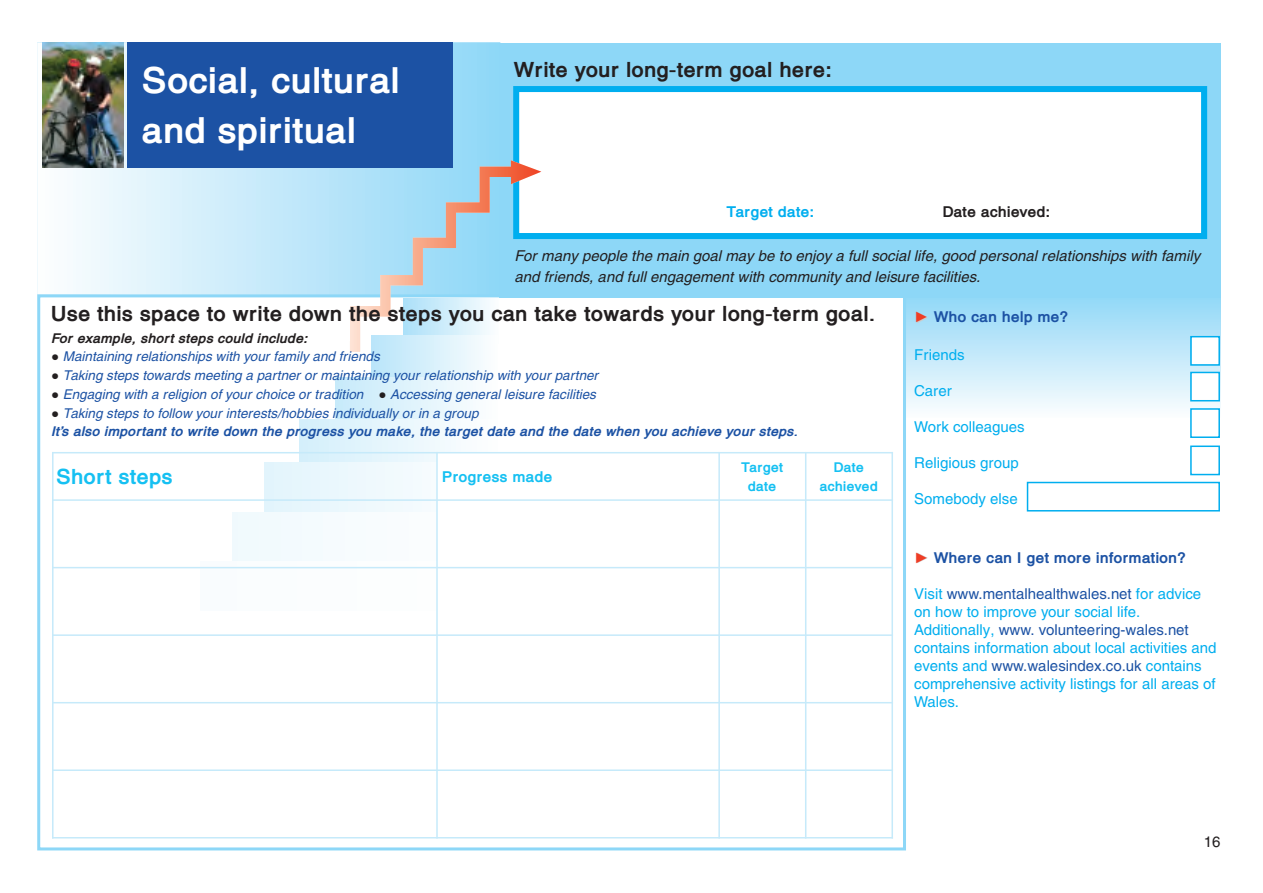
<style>
.page{position:relative;width:1263px;height:893px;background:#fff}
.page>*{position:absolute;margin:0;border:0;box-sizing:border-box;transform-origin:0 0}
.t1{font:700 36px/49.7px "Heledd";color:#fff}
.t2{font:700 21px "Heledd";color:#231f20}
.t3{font:700 21px "Heledd";color:#15c0f2}
.t4{font:15px/18px "Heledd";color:#00aeef}
.t5{font:italic 15px/20.9px "Heledd";color:#231f20}
.t6{font:700 15px "Heledd";color:#1c52a4}
.t7{font:700 15px "Heledd";color:#231f20}
.t8{font:700 15px "Heledd";color:#15c0f2}
.t9{font:700 15px "Heledd";color:#00aeef}
.t10{font:15px "Heledd";color:#231f20}
.t11{font:italic 13.5px "Heledd";color:#1c52a4}
.t12{font:italic 700 13.5px/18.8px "Heledd";color:#1c52a4}
.t13{font:italic 700 13.5px "Heledd";color:#231f20}
.t14{font:700 13.5px/18.6px "Heledd";color:#15c0f2;text-align:center}
.s1{font-family:"Arial";font-style:normal;color:#231f20}
.s2{font-family:"Arial";font-weight:400;font-style:normal;color:#231f20}
.s3{font-weight:400}
.s4{font-family:"Arial";font-weight:400;color:#ccc}
.s5{color:#1c52a4}
</style>
<div class="page">
<div style="left:904px;top:294px;width:316px;height:123px;background:linear-gradient(to bottom,#8fd7f7,#fbfdfe)"></div>
<svg style="left:37px;top:43px;width:462px;height:251px"></svg>
<div style="left:499px;top:43px;width:721px;height:254px;background:#8dd7f7"></div>
<div style="left:519px;top:92px;width:682px;height:141px;background:#fff"></div>
<div style="left:513px;top:86px;width:694px;height:153px;border:6px solid #00aeef"></div>
<div style="left:371px;top:335px;width:127px;height:45px;background:linear-gradient(to right,#b8e5f9,#fdfefe)"></div>
<div style="left:335px;top:377px;width:163px;height:45px;background:linear-gradient(to right,#c6eafa,#fdfefe)"></div>
<div style="left:299px;top:419px;width:199px;height:45px;background:linear-gradient(to right,#d3effb,#fdfefe)"></div>
<div style="left:265px;top:463px;width:233px;height:49px;background:#edf8fd"></div>
<div style="left:233px;top:513px;width:268px;height:49px;background:#f6fbfe"></div>
<div style="left:201px;top:562px;width:303px;height:49px;background:#fbfdfe"></div>
<svg style="left:350px;top:160px;width:191px;height:192px"></svg>
<div style="left:1192px;top:337px;width:26px;height:27px;background:#fff"></div>
<div style="left:1190px;top:336px;width:30px;height:30px;border:2px solid #00aeef"></div>
<div style="left:1192px;top:373px;width:26px;height:27px;background:#fff"></div>
<div style="left:1190px;top:372px;width:30px;height:29px;border:2px solid #00aeef"></div>
<div style="left:1192px;top:410px;width:26px;height:26px;background:#fff"></div>
<div style="left:1190px;top:408px;width:30px;height:30px;border:2px solid #00aeef"></div>
<div style="left:1190px;top:445px;width:30px;height:30px;border:2px solid #00aeef"></div>
<div style="left:1027px;top:482px;width:193px;height:29px;border:2px solid #00aeef"></div>
<div style="left:127px;top:43px;width:325px;height:125px;background:#1c52a4"></div>
<img style="left:43px;top:43px;width:80px;height:125px">
<div style="left:437px;top:452px;width:282px;height:48px;background:#fff"></div>
<div style="left:437px;top:500px;width:282px;height:68px;background:#fff"></div>
<div style="left:437px;top:568px;width:282px;height:67px;background:#fff"></div>
<hr style="left:52px;top:452px;width:2px;height:386px;background:#c6eafa">
<hr style="left:436px;top:452px;width:2px;height:386px;background:#c6eafa">
<hr style="left:718px;top:452px;width:2px;height:386px;background:#c6eafa">
<hr style="left:805px;top:452px;width:1px;height:386px;background:#c6eafa">
<hr style="left:891px;top:452px;width:2px;height:386px;background:#c6eafa">
<hr style="left:52px;top:452px;width:841px;height:1px;background:#c6eafa">
<hr style="left:52px;top:499px;width:841px;height:2px;background:#c6eafa">
<hr style="left:52px;top:567px;width:841px;height:1px;background:#c6eafa">
<hr style="left:52px;top:634px;width:841px;height:2px;background:#c6eafa">
<hr style="left:52px;top:702px;width:841px;height:1px;background:#c6eafa">
<hr style="left:52px;top:769px;width:841px;height:2px;background:#c6eafa">
<hr style="left:52px;top:837px;width:841px;height:1px;background:#c6eafa">
<h1 class="t1" style="left:142px;top:56px;width:260px">Social, cultural and spiritual</h1>
<h2 class="t2" style="left:514px;top:58px;width:320px">Write your long-term goal here:</h2>
<p class="t9" style="left:727px;top:203px;width:89px">Target date:</p>
<p class="t7" style="left:943px;top:203px;width:109px">Date achieved:</p>
<p class="t5" style="left:514px;top:245px;width:687px">For many people the main goal may be to enjoy a full social life, good personal relationships with family and friends, and full engagement with community and leisure facilities.</p>
<h2 class="t2" style="left:51px;top:301px;width:826px">Use this space to write down the steps you can take towards your long-term goal.</h2>
<p class="t13" style="left:51px;top:330px;width:258px">For example, short steps could include:</p>
<p class="t11" style="left:51px;top:349px;width:330px"><span class="s1">●</span> Maintaining relationships with your family and friends</p>
<p class="t11" style="left:51px;top:367px;width:549px"><span class="s1">●</span> Taking steps towards meeting a partner or maintaining your relationship with your partner</p>
<p class="t11" style="left:51px;top:386px;width:546px"><span class="s1">●</span> Engaging with a religion of your choice or tradition <span class="s1">●</span> Accessing general leisure facilities</p>
<p class="t12" style="left:51px;top:403px;width:749px"><span class="s2">●</span> <span class="s3">Taking steps to follow your interests/hobbies individually or in a group<br></span>It’s also important to write down the progress you make, the target date and the date when you achieve your steps.</p>
<h2 class="t3" style="left:57px;top:464px;width:118px">Short steps</h2>
<p class="t8" style="left:442px;top:468px;width:112px">Progress made</p>
<p class="t14" style="left:741px;top:458px;width:43px">Target date</p>
<p class="t14" style="left:820px;top:458px;width:60px">Date achieved</p>
<p class="t6" style="left:915px;top:308px;width:155px"><span class="s4">►</span> Who can help me?</p>
<p class="t4" style="left:914px;top:346px;width:52px">Friends</p>
<p class="t4" style="left:914px;top:382px;width:39px">Carer</p>
<p class="t4" style="left:914px;top:418px;width:112px">Work colleagues</p>
<p class="t4" style="left:914px;top:454px;width:106px">Religious group</p>
<p class="t4" style="left:914px;top:490px;width:105px">Somebody else</p>
<p class="t6" style="left:915px;top:549px;width:273px"><span class="s4">►</span> Where can I get more information?</p>
<p class="t4" style="left:914px;top:584px;width:304px">Visit <span class="s5">www.mentalhealthwales.net</span> for advice on how to improve your social life.<br>Additionally, <span class="s5">www. volunteering-wales.net </span>contains information about local activities and events and <span class="s5">www.walesindex.co.uk</span> contains comprehensive activity listings for all areas of Wales.</p>
<p class="t10" style="left:1204px;top:833px;width:18px">16</p>
</div>
